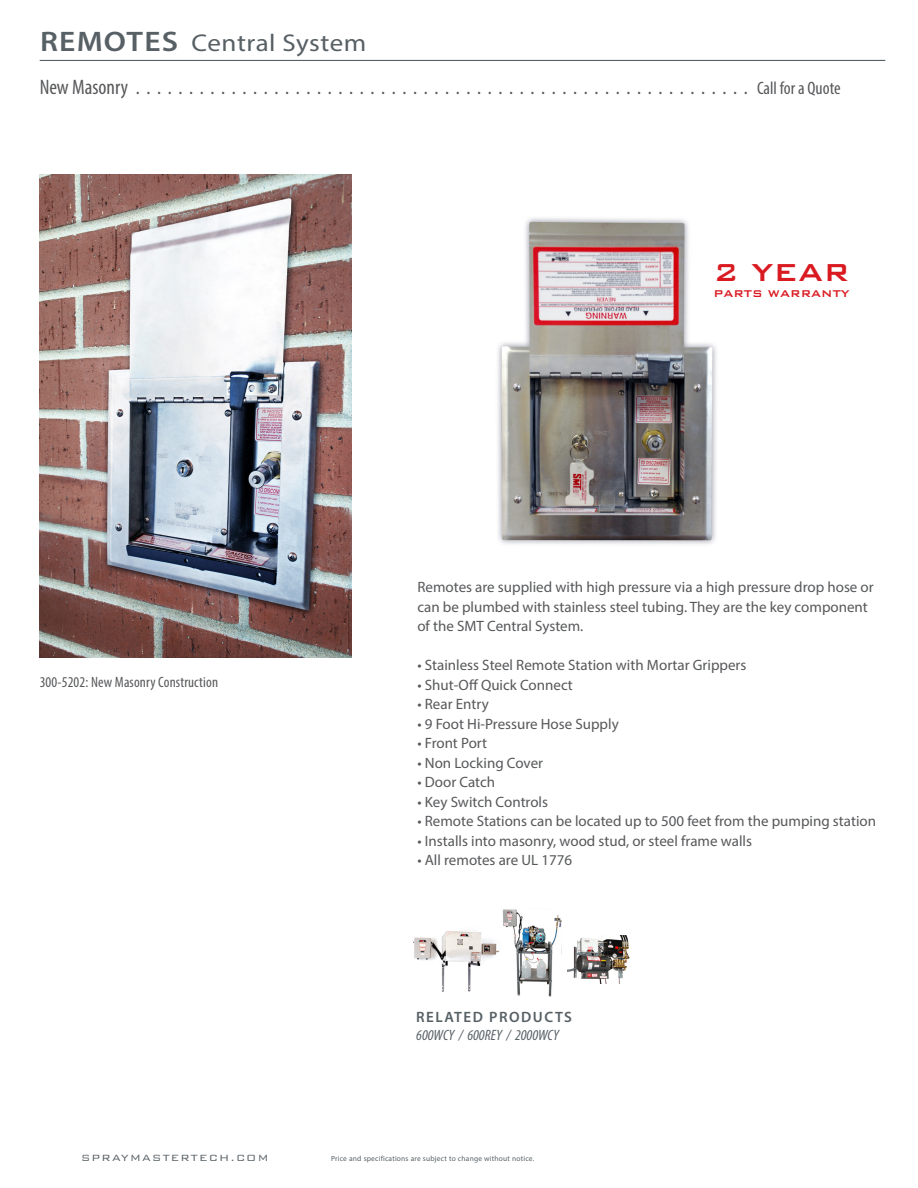
<style>
.page{position:relative;width:918px;height:1188px;background:#fff}
.page>*{position:absolute;margin:0;border:0;box-sizing:border-box;transform-origin:0 0}
.t1{font:500 32.85px "Bank Gothic";color:#d91a21}
.t2{font:24.3px "Myriad Pro";letter-spacing:.015em;color:#576065;scale:1.11 1}
.t3{font:condensed 21px "Myriad Pro";color:#57585a}
.t4{font:15px/19.5px "Myriad Pro";color:#57585a}
.t5{font:condensed 15px "Myriad Pro";letter-spacing:.01em;color:#57585a}
.t6{font:italic condensed 15px "Myriad Pro";color:#576065}
.t7{font:600 15px "Myriad Pro";letter-spacing:.1em;color:#576065}
.t8{font:500 13.05px "Bank Gothic";color:#d91a21}
.t9{font:300 12px "Bank Gothic BT";letter-spacing:.1em;color:#576065}
.t10{font:7.5px "Myriad Pro";letter-spacing:.025em;color:#576065}
.s1{font-weight:600;font-size:28.35px}
.s2{font-size:18px}
</style>
<div class="page">
<img style="left:498px;top:218px;width:218px;height:326px">
<hr style="left:40px;top:60px;width:845px;height:1px;background:#576065">
<img style="left:413px;top:931px;width:87px;height:61px">
<img style="left:502px;top:909px;width:59px;height:88px">
<img style="left:567px;top:935px;width:63px;height:49px">
<img style="left:40px;top:175px;width:312px;height:482px">
<p class="t2" style="left:40px;top:28px;width:296px"><span class="s1">REMOTES</span> Central System</p>
<p class="t3" style="left:40px;top:75px;width:802px">New Masonry . . . . . . . . . . . . . . . . . . . . . . . . . . . . . . . . . . . . . . . . . . . . . . . . . . . . . . . . . . <span class="s2">Call for a Quote</span></p>
<p class="t5" style="left:40px;top:673px;width:180px">300-5202: New Masonry Construction</p>
<p class="t1" style="left:713px;top:247px;width:138px">2 YEAR</p>
<p class="t8" style="left:714px;top:284px;width:138px">PARTS WARRANTY</p>
<p class="t4" style="left:417px;top:577px;width:458px">Remotes are supplied with high pressure via a high pressure drop hose or can be plumbed with stainless steel tubing. They are the key component of the SMT Central System.</p>
<p class="t4" style="left:417px;top:655px;width:331px">• Stainless Steel Remote Station with Mortar Grippers</p>
<p class="t4" style="left:417px;top:675px;width:157px">• Shut-Off Quick Connect</p>
<p class="t4" style="left:417px;top:694px;width:73px">• Rear Entry</p>
<p class="t4" style="left:417px;top:714px;width:203px">• 9 Foot Hi-Pressure Hose Supply</p>
<p class="t4" style="left:417px;top:733px;width:71px">• Front Port</p>
<p class="t4" style="left:417px;top:753px;width:127px">• Non Locking Cover</p>
<p class="t4" style="left:417px;top:772px;width:79px">• Door Catch</p>
<p class="t4" style="left:417px;top:792px;width:132px">• Key Switch Controls</p>
<p class="t4" style="left:417px;top:811px;width:460px">• Remote Stations can be located up to 500 feet from the pumping station</p>
<p class="t4" style="left:417px;top:831px;width:336px">• Installs into masonry, wood stud, or steel frame walls</p>
<p class="t4" style="left:417px;top:850px;width:156px">• All remotes are UL 1776</p>
<p class="t7" style="left:416px;top:1007px;width:157px">RELATED PRODUCTS</p>
<p class="t6" style="left:416px;top:1026px;width:144px">600WCY / 600REY / 2000WCY</p>
<p class="t9" style="left:81px;top:1151px;width:189px">SPRAYMASTERTECH.COM</p>
<p class="t10" style="left:331px;top:1154px;width:205px">Price and specifications are subject to change without notice.</p>
</div>
